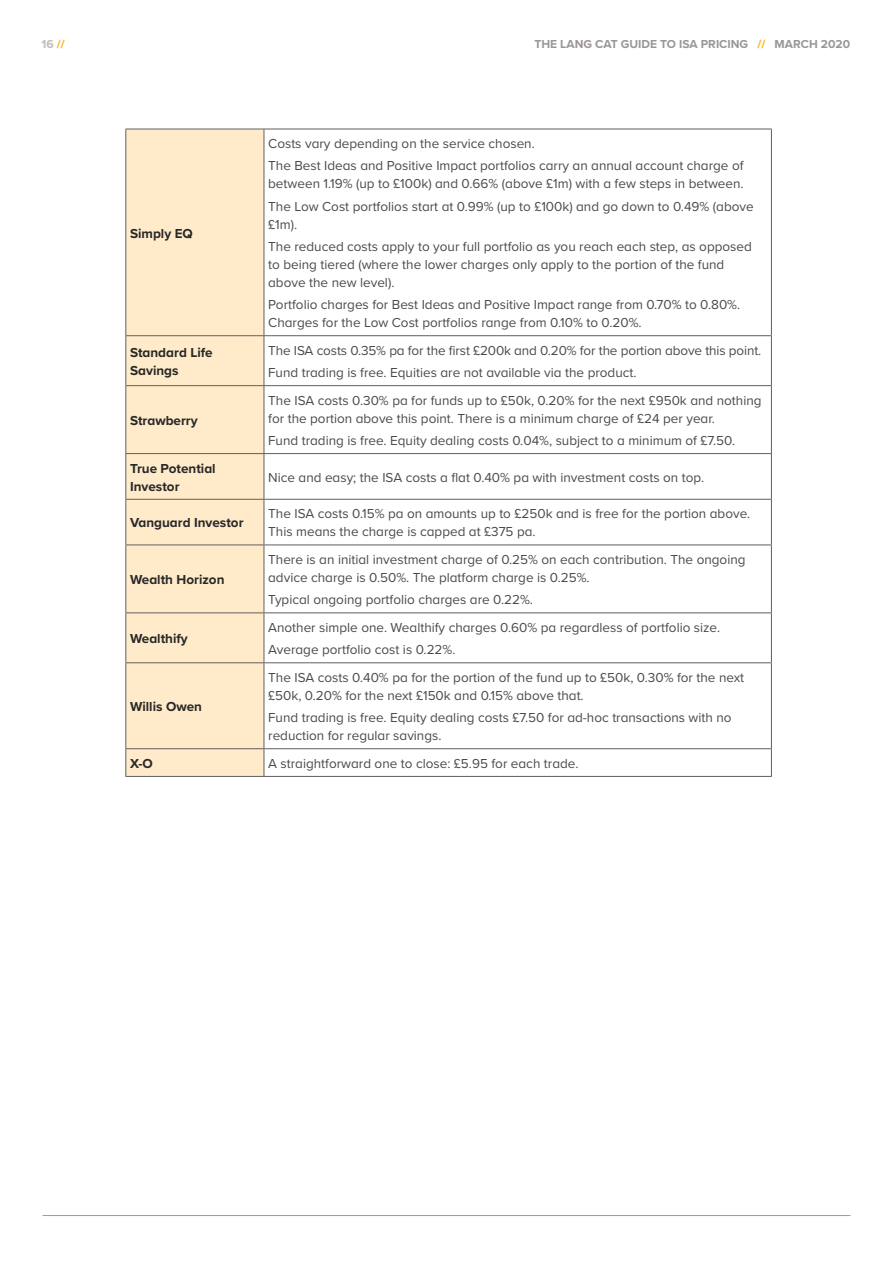
<style>
.page{position:relative;width:893px;height:1263px;background:#fff}
.page>*{position:absolute;margin:0;border:0;box-sizing:border-box;transform-origin:0 0}
.t1{font:13.5px/18px "Proxima Nova";color:#4a4a49}
.t2{font:700 13.5px/18px "Proxima Nova";color:#282827}
.t3{font:700 12px "Proxima Nova";color:#9b9696}
.t4{font:700 12px "Proxima Nova";color:#c0bdbd}
.s1{color:#f9ae00}
</style>
<div class="page">
<hr style="left:43px;top:1215px;width:807px;height:1px;background:#9d9d9c">
<div style="left:126px;top:130px;width:138px;height:646px;background:#ffebca"></div>
<svg style="left:265px;top:130px;width:506px;height:646px"></svg>
<hr style="left:125px;top:129px;width:139px;height:1px;background:#625e5d">
<hr style="left:125px;top:129px;width:1px;height:206px;background:#625e5d">
<hr style="left:264px;top:129px;width:508px;height:1px;background:#625e5d">
<hr style="left:264px;top:129px;width:1px;height:206px;background:#625e5d">
<hr style="left:771px;top:129px;width:1px;height:206px;background:#625e5d">
<hr style="left:125px;top:335px;width:139px;height:1px;background:#625e5d">
<hr style="left:125px;top:336px;width:1px;height:49px;background:#625e5d">
<hr style="left:264px;top:335px;width:508px;height:1px;background:#625e5d">
<hr style="left:264px;top:336px;width:1px;height:49px;background:#625e5d">
<hr style="left:771px;top:336px;width:1px;height:49px;background:#625e5d">
<hr style="left:125px;top:385px;width:139px;height:1px;background:#625e5d">
<hr style="left:125px;top:386px;width:1px;height:67px;background:#625e5d">
<hr style="left:264px;top:385px;width:508px;height:1px;background:#625e5d">
<hr style="left:264px;top:386px;width:1px;height:67px;background:#625e5d">
<hr style="left:771px;top:386px;width:1px;height:67px;background:#625e5d">
<hr style="left:125px;top:453px;width:139px;height:1px;background:#625e5d">
<hr style="left:125px;top:454px;width:1px;height:45px;background:#625e5d">
<hr style="left:264px;top:453px;width:508px;height:1px;background:#625e5d">
<hr style="left:264px;top:454px;width:1px;height:45px;background:#625e5d">
<hr style="left:771px;top:454px;width:1px;height:45px;background:#625e5d">
<hr style="left:125px;top:499px;width:139px;height:1px;background:#625e5d">
<hr style="left:125px;top:500px;width:1px;height:44px;background:#625e5d">
<hr style="left:264px;top:499px;width:508px;height:1px;background:#625e5d">
<hr style="left:264px;top:500px;width:1px;height:44px;background:#625e5d">
<hr style="left:771px;top:500px;width:1px;height:44px;background:#625e5d">
<hr style="left:125px;top:544px;width:139px;height:1px;background:#625e5d">
<hr style="left:125px;top:545px;width:1px;height:67px;background:#625e5d">
<hr style="left:264px;top:544px;width:508px;height:1px;background:#625e5d">
<hr style="left:264px;top:545px;width:1px;height:67px;background:#625e5d">
<hr style="left:771px;top:545px;width:1px;height:67px;background:#625e5d">
<hr style="left:125px;top:612px;width:139px;height:1px;background:#625e5d">
<hr style="left:125px;top:613px;width:1px;height:49px;background:#625e5d">
<hr style="left:264px;top:612px;width:508px;height:1px;background:#625e5d">
<hr style="left:264px;top:613px;width:1px;height:49px;background:#625e5d">
<hr style="left:771px;top:613px;width:1px;height:49px;background:#625e5d">
<hr style="left:125px;top:662px;width:139px;height:1px;background:#625e5d">
<hr style="left:125px;top:663px;width:1px;height:85px;background:#625e5d">
<hr style="left:264px;top:662px;width:508px;height:1px;background:#625e5d">
<hr style="left:264px;top:663px;width:1px;height:85px;background:#625e5d">
<hr style="left:771px;top:663px;width:1px;height:85px;background:#625e5d">
<hr style="left:125px;top:748px;width:139px;height:1px;background:#625e5d">
<svg style="left:125px;top:749px;width:1px;height:27px"></svg>
<hr style="left:264px;top:748px;width:508px;height:1px;background:#625e5d">
<svg style="left:264px;top:749px;width:1px;height:27px"></svg>
<svg style="left:771px;top:749px;width:1px;height:27px"></svg>
<hr style="left:125px;top:776px;width:139px;height:1px;background:#625e5d">
<hr style="left:264px;top:776px;width:508px;height:1px;background:#625e5d">
<p class="t4" style="left:42px;top:35px;width:25px">16 <span class="s1">//</span></p>
<p class="t3" style="left:534px;top:35px;width:317px">THE LANG CAT GUIDE TO ISA PRICING <span class="s1">//</span> MARCH 2020</p>
<p class="t2" style="left:130px;top:224px;width:64px">Simply EQ</p>
<p class="t1" style="left:268px;top:132px;width:477px;line-height:22.2px">Costs vary depending on the service chosen.<br>The Best Ideas and Positive Impact portfolios carry an annual account charge of</p>
<p class="t1" style="left:268px;top:172px;width:487px;line-height:22.2px">between 1.19% (up to £100k) and 0.66% (above £1m) with a few steps in between.<br>The Low Cost portfolios start at 0.99% (up to £100k) and go down to 0.49% (above</p>
<p class="t1" style="left:268px;top:212px;width:485px;line-height:22.2px">£1m).<br>The reduced costs apply to your full portfolio as you reach each step, as opposed</p>
<p class="t1" style="left:268px;top:255px;width:458px">to being tiered (where the lower charges only apply to the portion of the fund above the new level).</p>
<p class="t1" style="left:268px;top:295px;width:474px">Portfolio charges for Best Ideas and Positive Impact range from 0.70% to 0.80%.<br>Charges for the Low Cost portfolios range from 0.10% to 0.20%.</p>
<p class="t2" style="left:130px;top:343px;width:84px">Standard Life<br>Savings</p>
<p class="t1" style="left:268px;top:339px;width:495px;line-height:22.2px">The ISA costs 0.35% pa for the first £200k and 0.20% for the portion above this point.<br>Fund trading is free. Equities are not available via the product.</p>
<p class="t2" style="left:130px;top:411px;width:69px">Strawberry</p>
<p class="t1" style="left:268px;top:391px;width:495px">The ISA costs 0.30% pa for funds up to £50k, 0.20% for the next £950k and nothing for the portion above this point. There is a minimum charge of £24 per year.</p>
<p class="t1" style="left:268px;top:431px;width:468px">Fund trading is free. Equity dealing costs 0.04%, subject to a minimum of £7.50.</p>
<p class="t2" style="left:130px;top:459px;width:87px">True Potential<br>Investor</p>
<p class="t1" style="left:268px;top:468px;width:438px">Nice and easy; the ISA costs a flat 0.40% pa with investment costs on top.</p>
<p class="t2" style="left:130px;top:514px;width:115px">Vanguard Investor</p>
<p class="t1" style="left:268px;top:504px;width:484px">The ISA costs 0.15% pa on amounts up to £250k and is free for the portion above.<br>This means the charge is capped at £375 pa.</p>
<p class="t2" style="left:130px;top:570px;width:96px">Wealth Horizon</p>
<p class="t1" style="left:268px;top:550px;width:479px">There is an initial investment charge of 0.25% on each contribution. The ongoing advice charge is 0.50%. The platform charge is 0.25%.</p>
<p class="t1" style="left:268px;top:590px;width:266px">Typical ongoing portfolio charges are 0.22%.</p>
<p class="t2" style="left:130px;top:629px;width:59px">Wealthify</p>
<p class="t1" style="left:268px;top:616px;width:454px;line-height:22.2px">Another simple one. Wealthify charges 0.60% pa regardless of portfolio size.<br>Average portfolio cost is 0.22%.</p>
<p class="t2" style="left:130px;top:697px;width:73px">Willis Owen</p>
<p class="t1" style="left:268px;top:668px;width:477px">The ISA costs 0.40% pa for the portion of the fund up to £50k, 0.30% for the next £50k, 0.20% for the next £150k and 0.15% above that.</p>
<p class="t1" style="left:268px;top:708px;width:465px">Fund trading is free. Equity dealing costs £7.50 for ad-hoc transactions with no reduction for regular savings.</p>
<p class="t2" style="left:130px;top:754px;width:24px">X-O</p>
<p class="t1" style="left:268px;top:754px;width:312px">A straightforward one to close: £5.95 for each trade.</p>
</div>
